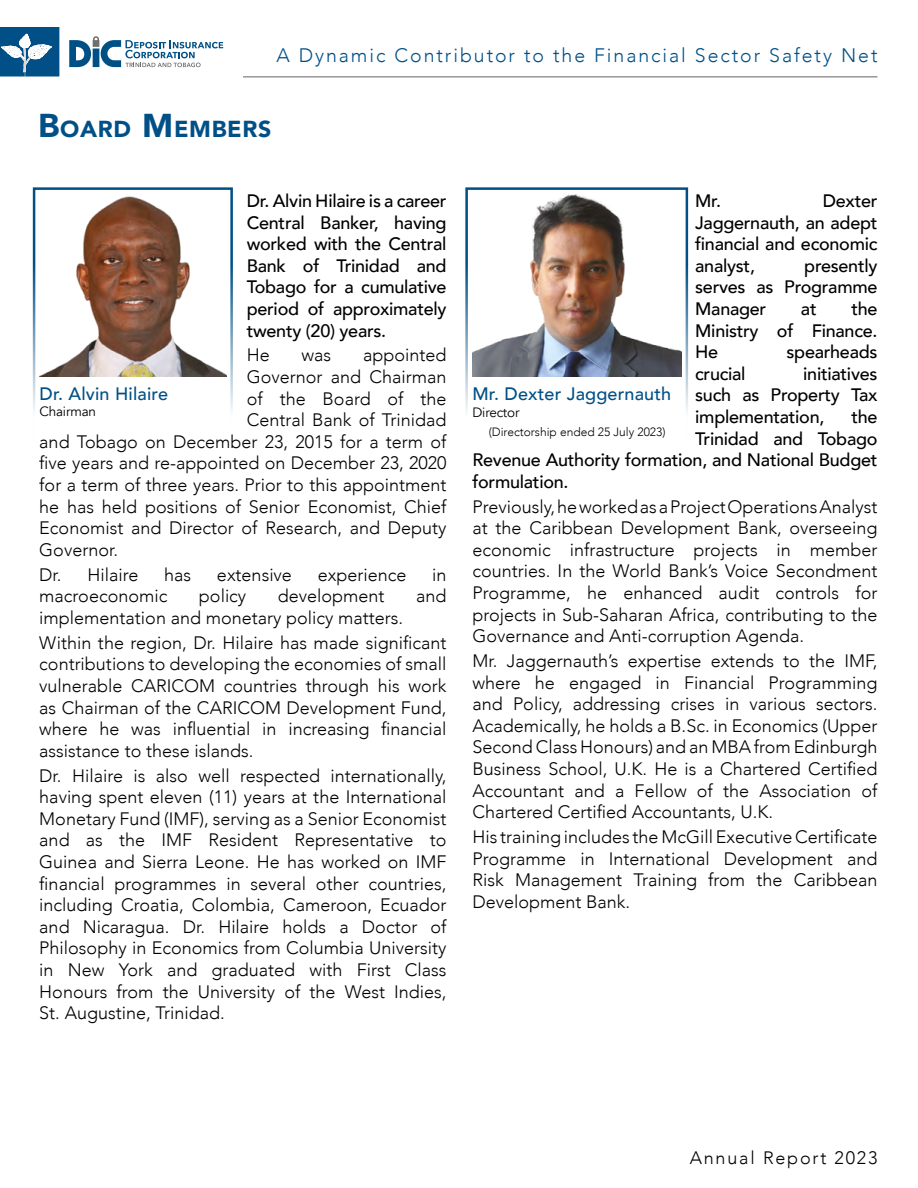
<style>
.page{position:relative;width:918px;height:1188px;background:#fff}
.page>*{position:absolute;margin:0;border:0;box-sizing:border-box;transform-origin:0 0}
.Header_-_Align_Left{font:900 23.1px "Avenir";letter-spacing:.03em;color:#005087}
.t1{font:300 19.5px "Avenir";letter-spacing:.1em;color:#005087}
.Body_Text_-_Justify{font:300 18px/21.6px "Avenir";color:#000;text-align:justify}
.Body_Text_-_Justify-2{font:500 18px/21.6px "Avenir";letter-spacing:-.015em;color:#000;text-align:justify}
.Body_Text_-_Justify-3{font:500 18px "Avenir";letter-spacing:.01em;color:#005087}
.Body_Text_-_Justify-4{font:300 18px "Avenir";letter-spacing:.1em;color:#000}
.Body_Text_-_Justify-5{font:13.5px "Avenir";letter-spacing:-.015em;color:#000}
.Body_Text_-_Justify-6{font:300 12px "Avenir";color:#000}
.s1{font-size:33px}
</style>
<div class="page">
<div style="left:0;top:27px;width:59px;height:49px;background:#005087"></div>
<svg style="left:69px;top:36px;width:154px;height:31px"></svg>
<hr style="left:243px;top:76px;width:635px;height:1px;background:#646363">
<svg style="left:2px;top:34px;width:49px;height:43px"></svg>
<img style="left:39px;top:196px;width:188px;height:180px">
<img style="left:472px;top:194px;width:210px;height:182px">
<div style="left:33px;top:187px;width:200px;height:256px;border:3px solid #005087"></div>
<div style="left:465px;top:187px;width:223px;height:256px;border:3px solid #005087"></div>
<p class="t1" style="left:276px;top:44px;width:603px">A Dynamic Contributor to the Financial Sector Safety Net</p>
<p class="Header_-_Align_Left" style="left:38px;top:109px;width:235px"><span class="s1">B</span>OARD <span class="s1">M</span> EMBERS</p>
<p class="Body_Text_-_Justify-2" style="left:247px;top:189px;width:201px">Dr. Alvin Hilaire is a career Central Banker, having worked with the Central Bank of Trinidad and Tobago for a cumulative period of approximately twenty (20) years.</p>
<p class="Body_Text_-_Justify" style="left:247px;top:344px;width:25px">He</p>
<p class="Body_Text_-_Justify" style="left:302px;top:344px;width:31px">was</p>
<p class="Body_Text_-_Justify" style="left:363px;top:344px;width:85px">appointed</p>
<p class="Body_Text_-_Justify" style="left:247px;top:366px;width:201px">Governor and Chairman</p>
<p class="Body_Text_-_Justify" style="left:247px;top:388px;width:201px">of the Board of the</p>
<p class="Body_Text_-_Justify" style="left:247px;top:409px;width:201px">Central Bank of Trinidad</p>
<p class="Body_Text_-_Justify" style="left:39px;top:431px;width:409px">and Tobago on December 23, 2015 for a term of</p>
<p class="Body_Text_-_Justify" style="left:39px;top:452px;width:409px">five years and re-appointed on December 23, 2020</p>
<p class="Body_Text_-_Justify" style="left:39px;top:474px;width:409px">for a term of three years. Prior to this appointment</p>
<p class="Body_Text_-_Justify" style="left:39px;top:496px;width:409px">he has held positions of Senior Economist, Chief</p>
<p class="Body_Text_-_Justify" style="left:39px;top:517px;width:409px">Economist and Director of Research, and Deputy</p>
<p class="Body_Text_-_Justify" style="left:39px;top:539px;width:80px">Governor.</p>
<p class="Body_Text_-_Justify" style="left:39px;top:564px;width:101px">Dr. Hilaire</p>
<p class="Body_Text_-_Justify" style="left:164px;top:564px;width:29px">has</p>
<p class="Body_Text_-_Justify" style="left:217px;top:564px;width:77px">extensive</p>
<p class="Body_Text_-_Justify" style="left:318px;top:564px;width:90px">experience</p>
<p class="Body_Text_-_Justify" style="left:432px;top:564px;width:16px">in</p>
<p class="Body_Text_-_Justify" style="left:39px;top:585px;width:130px">macroeconomic</p>
<p class="Body_Text_-_Justify" style="left:199px;top:585px;width:49px">policy</p>
<p class="Body_Text_-_Justify" style="left:278px;top:585px;width:108px">development</p>
<p class="Body_Text_-_Justify" style="left:416px;top:585px;width:32px">and</p>
<p class="Body_Text_-_Justify" style="left:39px;top:607px;width:365px">implementation and monetary policy matters.</p>
<p class="Body_Text_-_Justify" style="left:39px;top:632px;width:409px">Within the region, Dr. Hilaire has made significant contributions to developing the economies of small vulnerable CARICOM countries through his work as Chairman of the CARICOM Development Fund, where he was influential in increasing financial assistance to these islands.</p>
<p class="Body_Text_-_Justify" style="left:39px;top:765px;width:409px">Dr. Hilaire is also well respected internationally, having spent eleven (11) years at the International Monetary Fund (IMF), serving as a Senior Economist and as the IMF Resident Representative to Guinea and Sierra Leone. He has worked on IMF financial programmes in several other countries, including Croatia, Colombia, Cameroon, Ecuador and Nicaragua. Dr. Hilaire holds a Doctor of Philosophy in Economics from Columbia University in New York and graduated with First Class Honours from the University of the West Indies, St. Augustine, Trinidad.</p>
<p class="Body_Text_-_Justify-3" style="left:40px;top:378px;width:130px">Dr. Alvin Hilaire</p>
<p class="Body_Text_-_Justify-5" style="left:40px;top:404px;width:58px">Chairman</p>
<p class="Body_Text_-_Justify-2" style="left:695px;top:189px;width:184px;text-indent:128px">Dexter Jaggernauth, an adept financial and economic analyst,</p>
<p class="Body_Text_-_Justify-2" style="left:695px;top:189px;width:27px">Mr.</p>
<p class="Body_Text_-_Justify-2" style="left:695px;top:254px;width:184px;text-indent:109px">presently serves as Programme Manager</p>
<p class="Body_Text_-_Justify-2" style="left:695px;top:297px;width:184px;text-indent:156px">the Ministry of Finance.<br>He</p>
<p class="Body_Text_-_Justify-2" style="left:801px;top:297px;width:17px">at</p>
<p class="Body_Text_-_Justify-2" style="left:787px;top:340px;width:92px">spearheads</p>
<p class="Body_Text_-_Justify-2" style="left:695px;top:362px;width:52px">crucial</p>
<p class="Body_Text_-_Justify-2" style="left:695px;top:362px;width:184px;text-indent:108px">initiatives such as Property Tax implementation,</p>
<p class="Body_Text_-_Justify-3" style="left:472px;top:379px;width:200px">Mr. Dexter Jaggernauth</p>
<p class="Body_Text_-_Justify-5" style="left:472px;top:404px;width:49px">Director</p>
<p class="Body_Text_-_Justify-6" style="left:489px;top:425px;width:178px">(Directorship ended 25 July 2023)</p>
<p class="Body_Text_-_Justify-2" style="left:851px;top:405px;width:28px">the</p>
<p class="Body_Text_-_Justify-2" style="left:695px;top:427px;width:184px">Trinidad and Tobago</p>
<p class="Body_Text_-_Justify-2" style="left:472px;top:448px;width:407px">Revenue Authority formation, and National Budget</p>
<p class="Body_Text_-_Justify-2" style="left:472px;top:470px;width:98px">formulation.</p>
<p class="Body_Text_-_Justify" style="left:472px;top:496px;width:407px">Previously, he worked as a Project Operations Analyst at the Caribbean Development Bank, overseeing economic infrastructure projects in member countries. In the World Bank’s Voice Secondment Programme, he enhanced audit controls for projects in Sub-Saharan Africa, contributing to the Governance and Anti-corruption Agenda.</p>
<p class="Body_Text_-_Justify" style="left:472px;top:650px;width:407px">Mr. Jaggernauth’s expertise extends to the IMF, where he engaged in Financial Programming and Policy, addressing crises in various sectors.<br>Academically, he holds a B.Sc. in Economics (Upper Second Class Honours) and an MBA from Edinburgh Business School, U.K. He is a Chartered Certified Accountant and a Fellow of the Association of Chartered Certified Accountants, U.K.</p>
<p class="Body_Text_-_Justify" style="left:472px;top:826px;width:407px">His training includes the McGill Executive Certificate Programme in International Development and Risk Management Training from the Caribbean Development Bank.</p>
<p class="Body_Text_-_Justify-4" style="left:690px;top:1148px;width:189px">Annual Report 2023</p>
</div>
